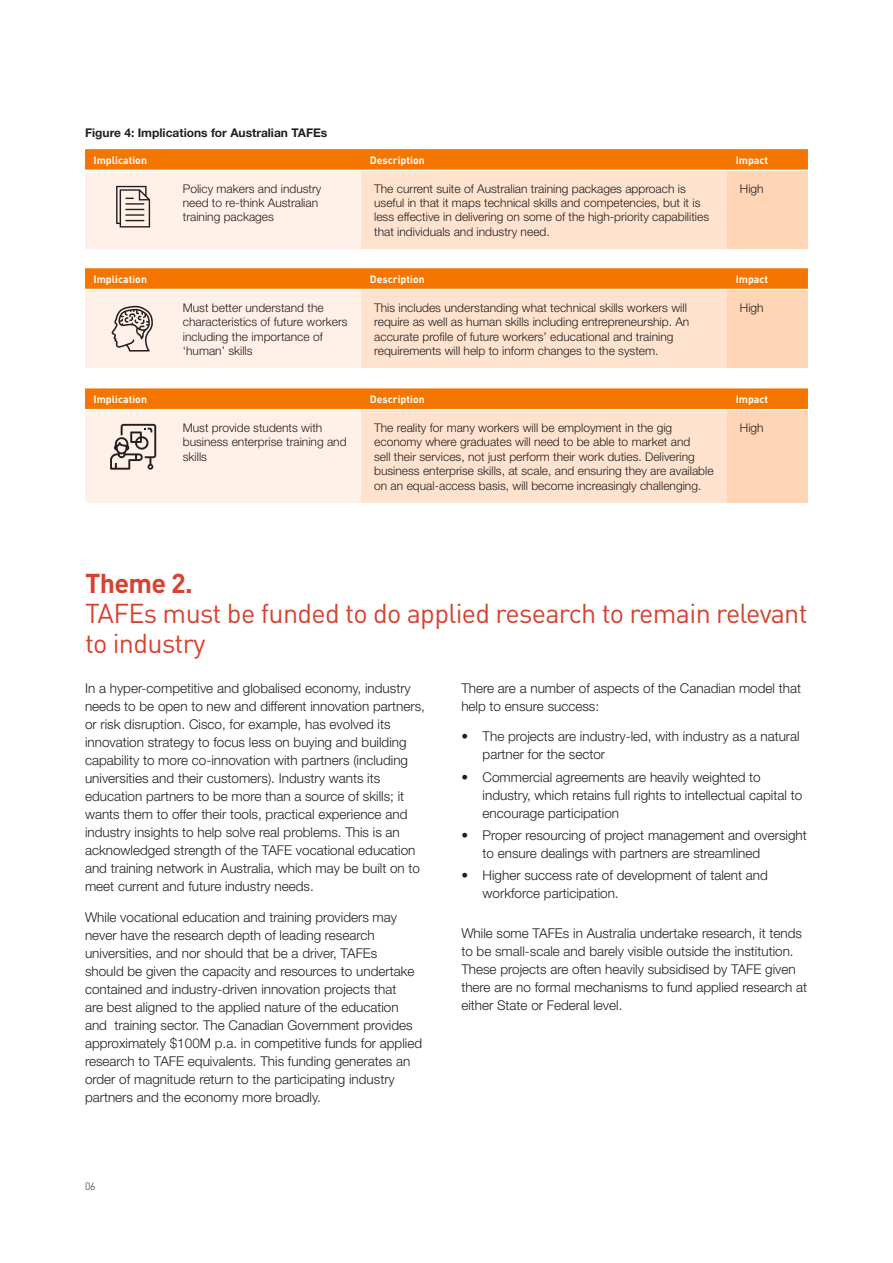
<style>
.page{position:relative;width:893px;height:1263px;background:#fff}
.page>*{position:absolute;margin:0;border:0;box-sizing:border-box;transform-origin:0 0}
.t1{font:27px/30px "DIN";letter-spacing:-.025em;color:#d64330}
.t2{font:700 27px "DIN";letter-spacing:-.025em;color:#d64330}
.t3{font:300 13.5px/18px "Helvetica Neue";color:#231f20}
.t4{font:300 12px/14.4px "Helvetica Neue";color:#231f20}
.t5{font:700 12px "Helvetica Neue";color:#231f20}
.t6{font:700 10.5px "DIN";color:#fff}
.t7{font:300 10.5px "DIN";color:#231f20}
</style>
<div class="page">
<svg style="left:85px;top:149px;width:723px;height:21px;background:#f47905"></svg>
<div style="left:85px;top:170px;width:276px;height:79px;background:#fff1e7"></div>
<div style="left:361px;top:170px;width:366px;height:79px;background:#ffe3ce"></div>
<div style="left:727px;top:170px;width:81px;height:79px;background:#ffd5b6"></div>
<hr style="left:85px;top:170px;width:276px;height:1px;background:#fff">
<hr style="left:361px;top:170px;width:366px;height:1px;background:#fff">
<hr style="left:727px;top:170px;width:81px;height:1px;background:#fff">
<svg style="left:85px;top:268px;width:723px;height:21px;background:#f47905"></svg>
<div style="left:85px;top:289px;width:276px;height:79px;background:#fff1e7"></div>
<div style="left:361px;top:289px;width:366px;height:79px;background:#ffe3ce"></div>
<div style="left:727px;top:289px;width:81px;height:79px;background:#ffd5b6"></div>
<hr style="left:85px;top:289px;width:276px;height:1px;background:#fff">
<hr style="left:361px;top:289px;width:366px;height:1px;background:#fff">
<hr style="left:727px;top:289px;width:81px;height:1px;background:#fff">
<svg style="left:85px;top:388px;width:723px;height:21px;background:#f47905"></svg>
<div style="left:85px;top:410px;width:276px;height:92px;background:#fff1e7"></div>
<div style="left:361px;top:410px;width:366px;height:92px;background:#ffe3ce"></div>
<div style="left:727px;top:410px;width:81px;height:92px;background:#ffd5b6"></div>
<svg style="left:116px;top:186px;width:34px;height:41px"></svg>
<svg style="left:111px;top:306px;width:42px;height:46px"></svg>
<svg style="left:110px;top:424px;width:46px;height:46px"></svg>
<p class="t5" style="left:85px;top:125px;width:244px">Figure 4: Implications for Australian TAFEs</p>
<p class="t6" style="left:94px;top:153px;width:55px">Implication</p>
<p class="t6" style="left:370px;top:153px;width:56px">Description</p>
<p class="t6" style="left:736px;top:153px;width:34px">Impact</p>
<p class="t4" style="left:183px;top:181px;width:140px">Policy makers and industry need to re-think Australian training packages</p>
<p class="t4" style="left:374px;top:181px;width:336px">The current suite of Australian training packages approach is useful in that it maps technical skills and competencies, but it is less effective in delivering on some of the high-priority capabilities that individuals and industry need.</p>
<p class="t4" style="left:740px;top:181px;width:25px">High</p>
<p class="t6" style="left:94px;top:272px;width:55px">Implication</p>
<p class="t6" style="left:370px;top:272px;width:56px">Description</p>
<p class="t6" style="left:736px;top:272px;width:34px">Impact</p>
<p class="t4" style="left:183px;top:300px;width:166px">Must better understand the characteristics of future workers including the importance of ‘human’ skills</p>
<p class="t4" style="left:374px;top:300px;width:317px">This includes understanding what technical skills workers will require as well as human skills including entrepreneurship. An accurate profile of future workers’ educational and training requirements will help to inform changes to the system.</p>
<p class="t4" style="left:740px;top:300px;width:25px">High</p>
<p class="t6" style="left:94px;top:392px;width:55px">Implication</p>
<p class="t6" style="left:370px;top:392px;width:56px">Description</p>
<p class="t6" style="left:736px;top:392px;width:34px">Impact</p>
<p class="t4" style="left:183px;top:420px;width:165px">Must provide students with business enterprise training and skills</p>
<p class="t4" style="left:374px;top:420px;width:341px">The reality for many workers will be employment in the gig economy where graduates will need to be able to market and<br>sell their services, not just perform their work duties. Delivering business enterprise skills, at scale, and ensuring they are available on an equal-access basis, will become increasingly challenging.</p>
<p class="t4" style="left:740px;top:420px;width:25px">High</p>
<h1 class="t2" style="left:85px;top:565px;width:109px">Theme 2.</h1>
<h1 class="t1" style="left:85px;top:597px;width:724px">TAFEs must be funded to do applied research to remain relevant to industry</h1>
<p class="t3" style="left:85px;top:679px;width:341px">In a hyper-competitive and globalised economy, industry needs to be open to new and different innovation partners, or risk disruption. Cisco, for example, has evolved its innovation strategy to focus less on buying and building capability to more co-innovation with partners (including universities and their customers). Industry wants its education partners to be more than a source of skills; it wants them to offer their tools, practical experience and industry insights to help solve real problems. This is an acknowledged strength of the TAFE vocational education and training network in Australia, which may be built on to meet current and future industry needs.</p>
<p class="t3" style="left:85px;top:907px;width:339px">While vocational education and training providers may never have the research depth of leading research universities, and nor should that be a driver, TAFEs<br>should be given the capacity and resources to undertake contained and industry-driven innovation projects that<br>are best aligned to the applied nature of the education and training sector. The Canadian Government provides approximately $100M p.a. in competitive funds for applied research to TAFE equivalents. This funding generates an order of magnitude return to the participating industry partners and the economy more broadly.</p>
<p class="t3" style="left:461px;top:679px;width:341px">There are a number of aspects of the Canadian model that help to ensure success:</p>
<p class="t3" style="left:483px;top:727px;width:319px;text-indent:-21px">• The projects are industry-led, with industry as a natural partner for the sector</p>
<p class="t3" style="left:483px;top:768px;width:321px;text-indent:-21px">• Commercial agreements are heavily weighted to industry, which retains full rights to intellectual capital to encourage participation</p>
<p class="t3" style="left:483px;top:826px;width:326px;text-indent:-21px">• Proper resourcing of project management and oversight to ensure dealings with partners are streamlined</p>
<p class="t3" style="left:483px;top:866px;width:287px;text-indent:-21px">• Higher success rate of development of talent and workforce participation.</p>
<p class="t3" style="left:461px;top:924px;width:347px">While some TAFEs in Australia undertake research, it tends to be small-scale and barely visible outside the institution.<br>These projects are often heavily subsidised by TAFE given there are no formal mechanisms to fund applied research at either State or Federal level.</p>
<p class="t7" style="left:85px;top:1180px;width:12px">06</p>
</div>
